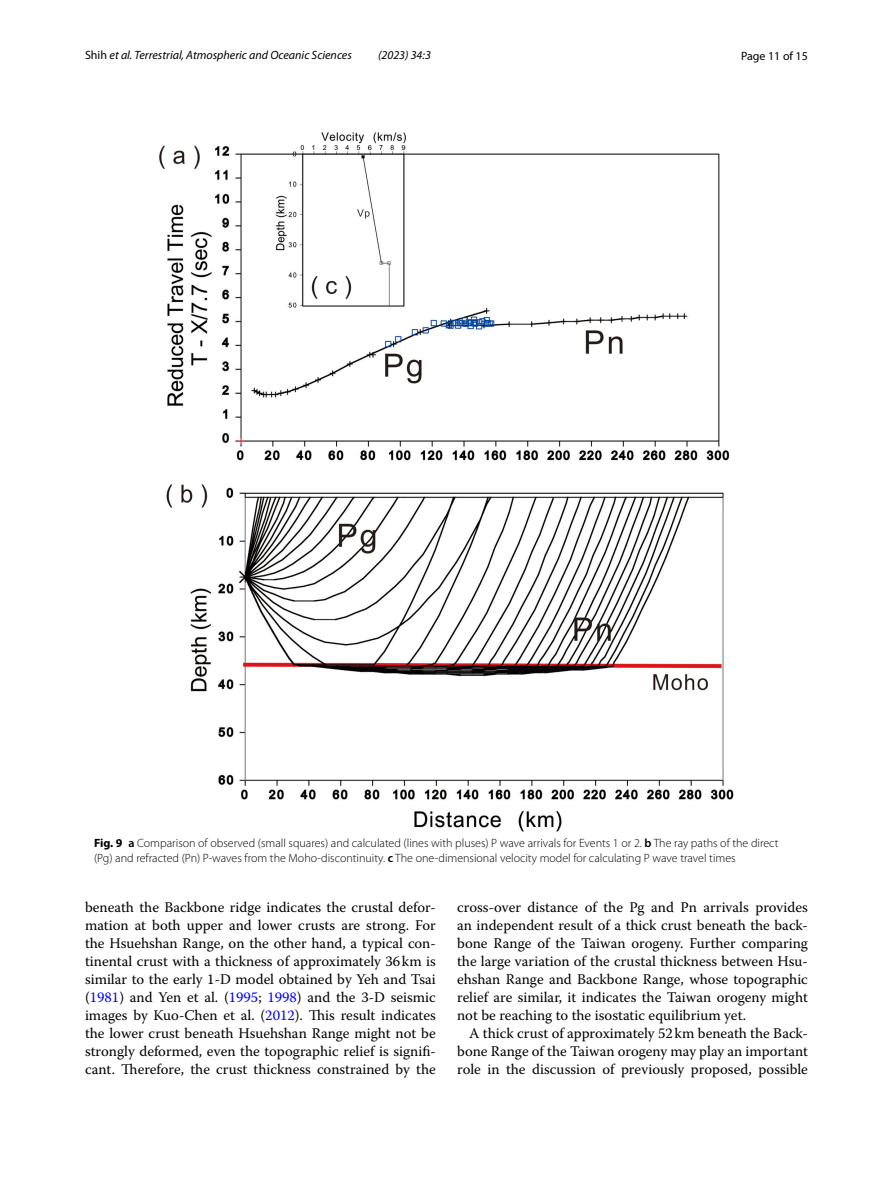
<style>
.page{position:relative;width:893px;height:1187px;background:#fff}
.page>*{position:absolute;margin:0;border:0;box-sizing:border-box;transform-origin:0 0}
.t1{font:14.7px/18px "Warnock Pro";color:#000;text-align:justify}
.t2{font:300 12px/15px "Myriad Pro";color:#000}
.t3{font:italic 12px "Myriad Pro";color:#000}
.t4{font:12px "Myriad Pro";color:#000}
.s1{font-style:normal}
.s2{font-weight:700}
.s3{font-weight:600}
.s4{color:#00f}
</style>
<div class="page">
<img style="left:159px;top:133px;width:574px;height:698px">
<p class="t3" style="left:85px;top:48px;width:268px"><span class="s1">Shih</span> et al. Terrestrial, Atmospheric and Oceanic Sciences</p>
<p class="t3" style="left:378px;top:48px;width:54px">(2023) 34:3</p>
<p class="t4" style="left:741px;top:48px;width:68px">Page 11 of 15</p>
<p class="t2" style="left:94px;top:835px;width:686px"><span class="s2">Fig. 9</span> <span class="s3">a</span> Comparison of observed (small squares) and calculated (lines with pluses) P wave arrivals for Events 1 or 2. <span class="s3">b</span> The ray paths of the direct (Pg) and refracted (Pn) P-waves from the Moho-discontinuity. <span class="s3">c</span> The one-dimensional velocity model for calculating P wave travel times</p>
<p class="t1" style="left:85px;top:897px;width:352px">beneath the Backbone ridge indicates the crustal defor&shy;mation at both upper and lower crusts are strong. For the Hsuehshan Range, on the other hand, a typical con&shy;tinental crust with a thickness of approximately 36km is similar to the early 1-D model obtained by Yeh and Tsai (<span class="s4">1981</span>) and Yen et al. (<span class="s4">1995</span>; <span class="s4">1998</span>) and the 3-D seismic images by Kuo-Chen et al. (<span class="s4">2012</span>). This result indicates the lower crust beneath Hsuehshan Range might not be strongly deformed, even the topographic relief is signifi&shy;cant. Therefore, the crust thickness constrained by the</p>
<p class="t1" style="left:457px;top:897px;width:352px">cross-over distance of the Pg and Pn arrivals provides an independent result of a thick crust beneath the back&shy;bone Range of the Taiwan orogeny. Further comparing the large variation of the crustal thickness between Hsu&shy;ehshan Range and Backbone Range, whose topographic relief are similar, it indicates the Taiwan orogeny might not be reaching to the isostatic equilibrium yet.</p>
<p class="t1" style="left:457px;top:1023px;width:352px;text-indent:12px">A thick crust of approximately 52km beneath the Back&shy;bone Range of the Taiwan orogeny may play an important role in the discussion of previously proposed, possible</p>
</div>
